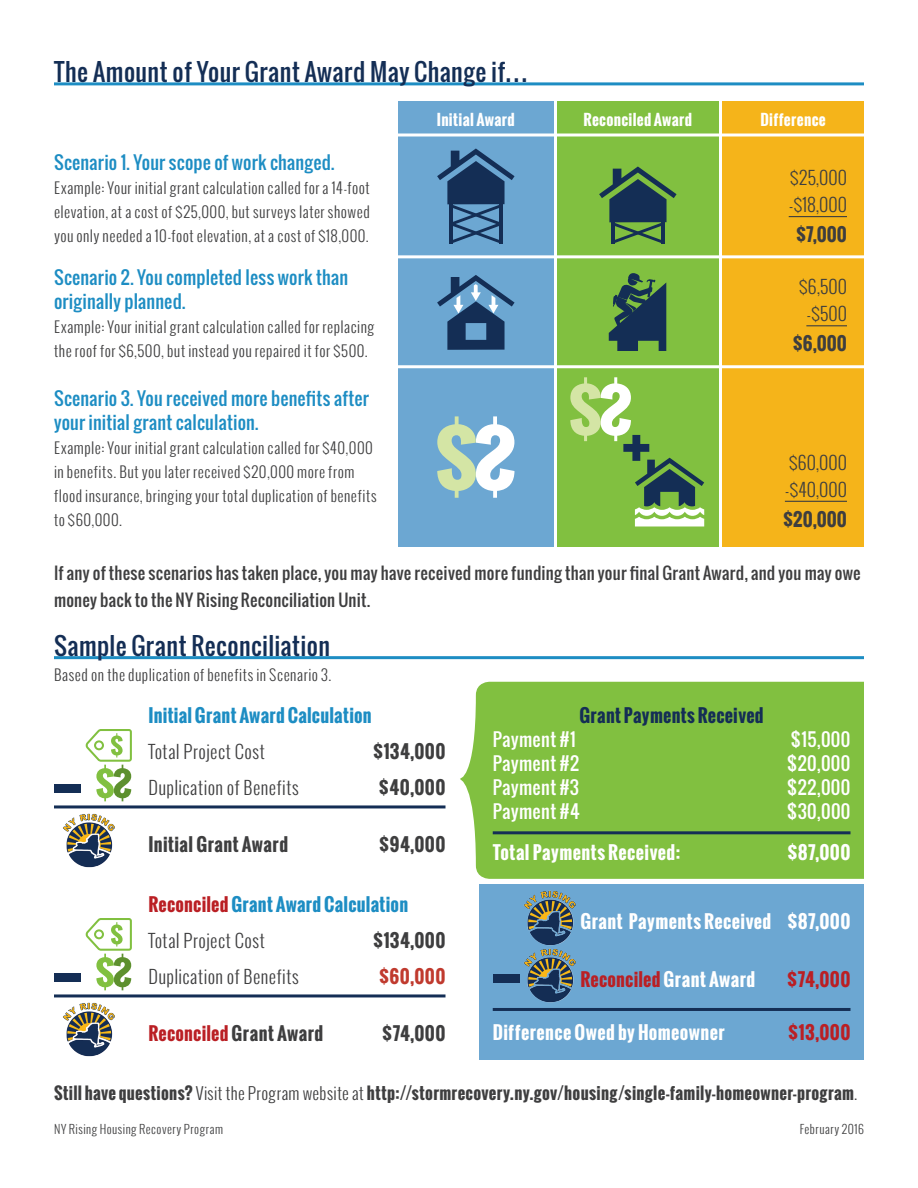
<style>
.page{position:relative;width:918px;height:1188px;background:#fff}
.page>*{position:absolute;margin:0;border:0;box-sizing:border-box;transform-origin:0 0}
.t1{font:900 54px "Helvetica Neue LT Pro";color:#142e55}
.t2{font:900 51.3px "Helvetica Neue LT Pro";color:#142e55}
.Subhead{font:24px "Oswald";letter-spacing:.02em;color:#142e55}
.t3{font:18px/24px "Oswald";letter-spacing:.015em;color:#1d8dc3}
.Body{font:300 18px "Oswald";letter-spacing:.02em;color:#3e3e3f}
.Body-2{font:700 18px "Oswald";letter-spacing:.025em;color:#fff}
.Body-3{font:700 18px "Oswald";letter-spacing:.02em;color:#3e3e3f}
.Body-4{font:18px "Oswald";letter-spacing:.025em;color:#fff}
.t4{font:700 18px "Oswald";letter-spacing:.015em;color:#1d8dc3}
.Body-5{font:700 18px "Oswald";letter-spacing:.015em;color:#ba1f24}
.subtract{font:300 18px "Oswald";color:#3e3e3f}
.t5{font:700 18px "Oswald";letter-spacing:.015em;color:#142e55}
.Body-6{font:700 18px "Oswald";color:#c03a2e}
.Body-7{font:16.5px/27px "Oswald";letter-spacing:.015em;color:#3e3e3f}
.Body-8{font:700 16.5px "Oswald";letter-spacing:.015em;color:#3e3e3f}
.Body-9{font:300 15px/24px "Oswald";letter-spacing:.03em;color:#3e3e3f}
.t6{font:700 15px "Oswald";letter-spacing:.02em;color:#fff}
.t7{font:300 12px "Oswald";letter-spacing:.04em;color:#3e3e3f}
.s1{font-family:"Helvetica Neue LT Pro";font-weight:700;font-stretch:condensed}
.s2{color:#ba1f24}
.s3{color:#3e3e3f}
.s4{color:#fff}
.s5{font-weight:300}
</style>
<div class="page">
<div style="left:479px;top:884px;width:385px;height:176px;background:#6ca7d2"></div>
<div style="left:398px;top:101px;width:156px;height:446px;background:#6ca7d2"></div>
<div style="left:557px;top:101px;width:162px;height:446px;background:#81c040"></div>
<div style="left:722px;top:101px;width:142px;height:446px;background:#f5b41a"></div>
<hr style="left:392px;top:134px;width:477px;height:2px;background:#fff">
<hr style="left:392px;top:255px;width:477px;height:3px;background:#fff">
<hr style="left:392px;top:365px;width:477px;height:3px;background:#fff">
<hr style="left:54px;top:82px;width:810px;height:3px;background:#1d8dc3">
<svg style="left:437px;top:148px;width:78px;height:95px"></svg>
<svg style="left:437px;top:275px;width:78px;height:75px"></svg>
<svg style="left:437px;top:416px;width:77px;height:82px"></svg>
<svg style="left:599px;top:166px;width:78px;height:77px"></svg>
<svg style="left:609px;top:273px;width:57px;height:78px"></svg>
<svg style="left:570px;top:377px;width:61px;height:64px"></svg>
<svg style="left:635px;top:458px;width:69px;height:68px"></svg>
<hr style="left:789px;top:216px;width:58px;height:1px;background:#3e3e3f">
<hr style="left:806px;top:325px;width:41px;height:1px;background:#3e3e3f">
<hr style="left:785px;top:501px;width:62px;height:1px;background:#3e3e3f">
<hr style="left:54px;top:656px;width:810px;height:3px;background:#1d8dc3">
<hr style="left:54px;top:805px;width:392px;height:3px;background:#142e55">
<svg style="left:85px;top:729px;width:47px;height:72px"></svg>
<img style="left:63px;top:813px;width:52px;height:55px">
<hr style="left:54px;top:994px;width:392px;height:3px;background:#142e55">
<svg style="left:85px;top:918px;width:47px;height:72px"></svg>
<img style="left:63px;top:1002px;width:52px;height:55px">
<hr style="left:493px;top:1008px;width:357px;height:3px;background:#142e55">
<img style="left:523px;top:890px;width:53px;height:55px">
<img style="left:524px;top:945px;width:52px;height:58px">
<div style="left:460px;top:682px;width:404px;height:197px;background:#81c040"></div>
<hr style="left:493px;top:831px;width:357px;height:3px;background:#142e55">
<p class="Subhead" style="left:54px;top:54px;width:476px">The Amount of Your Grant Award May Change if<span class="s1">…</span></p>
<p class="t3" style="left:54px;top:150px;width:282px">Scenario 1. Your scope of work changed.</p>
<p class="Body-9" style="left:54px;top:175px;width:317px;text-align:justify">Example: Your initial grant calculation called for a 14-foot elevation, at a cost of $25,000, but surveys later showed you only needed a 10-foot elevation, at a cost of $18,000.</p>
<p class="t3" style="left:54px;top:265px;width:296px">Scenario 2. You completed less work than originally planned.</p>
<p class="Body-9" style="left:54px;top:314px;width:322px">Example: Your initial grant calculation called for replacing the roof for $6,500, but instead you repaired it for $500.</p>
<p class="t3" style="left:54px;top:386px;width:316px">Scenario 3. You received more benefits after your initial grant calculation.</p>
<p class="Body-9" style="left:54px;top:436px;width:324px">Example: Your initial grant calculation called for $40,000 in benefits. But you later received $20,000 more from flood insurance, bringing your total duplication of benefits to $60,000.</p>
<p class="t6" style="left:437px;top:108px;width:79px">Initial Award</p>
<p class="t6" style="left:584px;top:108px;width:110px">Reconciled Award</p>
<p class="t6" style="left:761px;top:108px;width:67px">Difference</p>
<p class="t2" style="left:621px;top:412px;width:32px">+</p>
<p class="Body" style="left:790px;top:165px;width:58px">$25,000</p>
<p class="subtract" style="left:789px;top:192px;width:60px">-$18,000</p>
<p class="Body-3" style="left:796px;top:221px;width:52px">$7,000</p>
<p class="Body" style="left:799px;top:275px;width:49px">$6,500</p>
<p class="subtract" style="left:806px;top:302px;width:42px">-$500</p>
<p class="Body-3" style="left:793px;top:330px;width:56px">$6,000</p>
<p class="Body" style="left:789px;top:450px;width:59px">$60,000</p>
<p class="subtract" style="left:785px;top:477px;width:64px">-$40,000</p>
<p class="Body-3" style="left:783px;top:505px;width:65px">$20,000</p>
<p class="Body-7" style="left:54px;top:559px;width:808px">If any of these scenarios has taken place, you may have received more funding than your final Grant Award, and you may owe money back to the NY Rising Reconciliation Unit.</p>
<p class="Subhead" style="left:54px;top:628px;width:278px">Sample Grant Reconciliation</p>
<p class="Body-9" style="left:54px;top:663px;width:279px">Based on the duplication of benefits in Scenario 3.</p>
<p class="t4" style="left:148px;top:702px;width:225px">Initial Grant Award Calculation</p>
<p class="Body" style="left:148px;top:740px;width:118px">Total Project Cost</p>
<p class="Body-3" style="left:373px;top:738px;width:74px">$134,000</p>
<p class="Body" style="left:148px;top:776px;width:152px">Duplication of Benefits</p>
<p class="Body-3" style="left:379px;top:774px;width:68px">$40,000</p>
<p class="Body-3" style="left:148px;top:831px;width:141px">Initial Grant Award</p>
<p class="Body-3" style="left:379px;top:831px;width:68px">$94,000</p>
<p class="t5" style="left:580px;top:702px;width:186px">Grant Payments Received</p>
<p class="Body-4" style="left:493px;top:726px;width:84px">Payment #1</p>
<p class="Body-4" style="left:791px;top:726px;width:61px">$15,000</p>
<p class="Body-4" style="left:493px;top:750px;width:88px">Payment #2</p>
<p class="Body-4" style="left:787px;top:750px;width:65px">$20,000</p>
<p class="Body-4" style="left:493px;top:774px;width:88px">Payment #3</p>
<p class="Body-4" style="left:787px;top:774px;width:65px">$22,000</p>
<p class="Body-4" style="left:493px;top:798px;width:88px">Payment #4</p>
<p class="Body-4" style="left:787px;top:798px;width:65px">$30,000</p>
<p class="Body-2" style="left:493px;top:839px;width:189px">Total Payments Received:</p>
<p class="Body-2" style="left:787px;top:839px;width:65px">$87,000</p>
<p class="t1" style="left:54px;top:752px;width:28px">–</p>
<p class="t1" style="left:54px;top:941px;width:28px">–</p>
<p class="t4" style="left:148px;top:891px;width:261px"><span class="s2">Reconciled</span> Grant Award Calculation</p>
<p class="Body" style="left:148px;top:929px;width:118px">Total Project Cost</p>
<p class="Body-3" style="left:373px;top:927px;width:74px">$134,000</p>
<p class="Body" style="left:148px;top:965px;width:152px">Duplication of Benefits</p>
<p class="Body-6" style="left:379px;top:963px;width:68px">$60,000</p>
<p class="Body-5" style="left:148px;top:1020px;width:176px">Reconciled <span class="s3">Grant Award</span></p>
<p class="Body-3" style="left:382px;top:1020px;width:65px">$74,000</p>
<p class="Body-2" style="left:580px;top:908px;width:271px">Grant Payments Received $87,000</p>
<p class="Body-5" style="left:580px;top:966px;width:176px">Reconciled <span class="s4">Grant Award</span></p>
<p class="Body-5" style="left:787px;top:966px;width:65px">$74,000</p>
<p class="Body-2" style="left:493px;top:1019px;width:233px">Difference Owed by Homeowner</p>
<p class="Body-5" style="left:788px;top:1019px;width:64px">$13,000</p>
<p class="t1" style="left:493px;top:942px;width:28px">–</p>
<p class="Body-8" style="left:54px;top:1080px;width:805px">Still have questions? <span class="s5">Visit the Program website at</span> http://stormrecovery.ny.gov/housing/single-family-homeowner-program<span class="s5">.</span></p>
<p class="t7" style="left:54px;top:1121px;width:171px">NY Rising Housing Recovery Program</p>
<p class="t7" style="left:800px;top:1121px;width:66px">February 2016</p>
</div>
